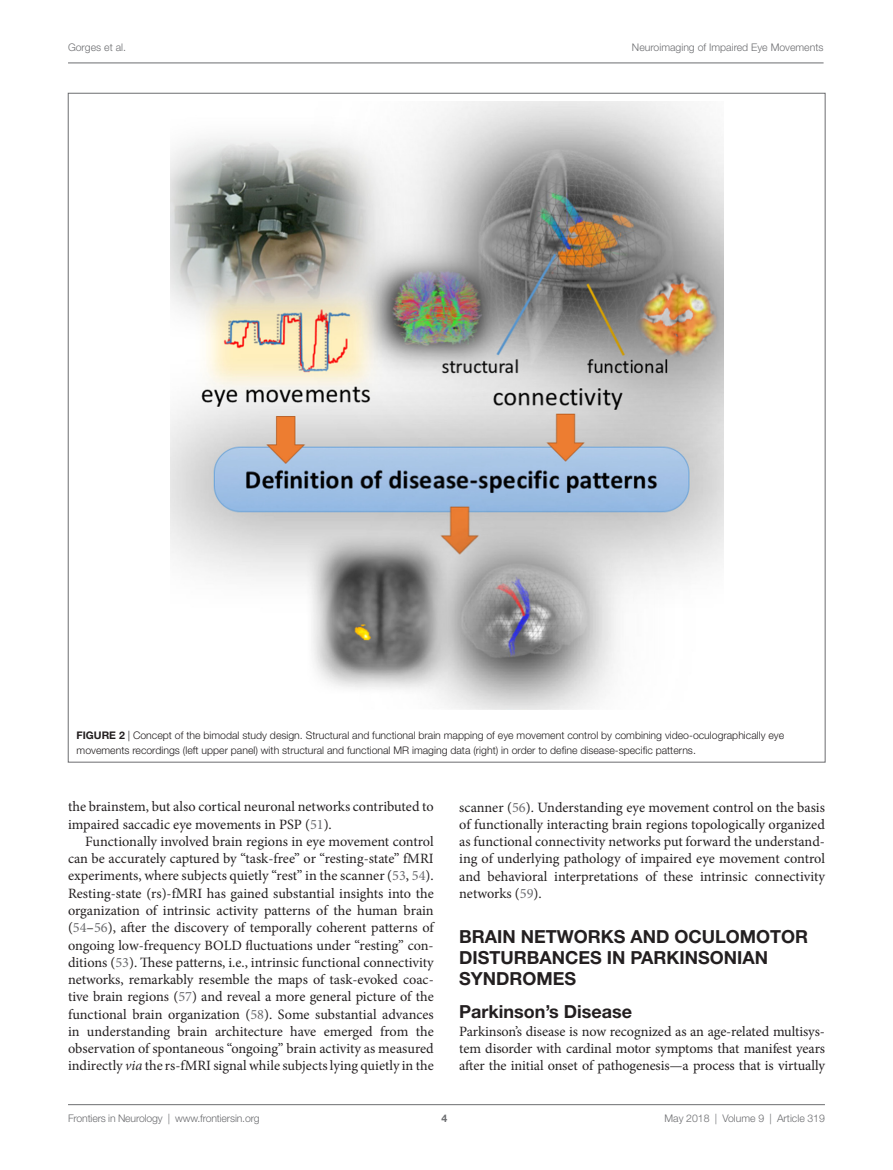
<style>
.page{position:relative;width:893px;height:1170px;background:#fff}
.page>*{position:absolute;margin:0;border:0;box-sizing:border-box;transform-origin:0 0}
.t1{font:700 18px/21px "Helvetica Neue LT Std";color:#231f20}
.t2{font:14.25px/17.2px "Minion Pro";color:#231f20;text-align:justify}
.t3{font:300 10.5px/14.2px "Helvetica Neue LT Std";color:#231f20}
.t4{font:300 10.5px "Helvetica Neue LT Std";color:#6c6d70}
.t5{font:700 10.5px "Helvetica Neue LT Std";color:#6c6d70}
.s1{font-weight:700}
.s2{color:#6c6d70}
.s3{font-style:italic}
</style>
<div class="page">
<img style="left:170px;top:102px;width:553px;height:607px">
<hr style="left:68px;top:63px;width:756px;height:1px;background:#6c6d70">
<hr style="left:68px;top:1104px;width:757px;height:1px;background:#6c6d70">
<p class="t4" style="left:68px;top:41px;width:59px">Gorges et al.</p>
<p class="t4" style="left:632px;top:41px;width:193px">Neuroimaging of Impaired Eye Movements</p>
<p class="t3" style="left:77px;top:728px;width:709px"><span class="s1">FIGURE 2</span> | Concept of the bimodal study design. Structural and functional brain mapping of eye movement control by combining video-oculographically eye movements recordings (left upper panel) with structural and functional MR imaging data (right) in order to define disease-specific patterns.</p>
<p class="t2" style="left:68px;top:798px;width:367px">the brainstem, but also cortical neuronal networks contributed to impaired saccadic eye movements in PSP (<span class="s2">51</span>).</p>
<p class="t2" style="left:68px;top:832px;width:367px;text-indent:17px">Functionally involved brain regions in eye movement control can be accurately captured by “task-free” or “resting-state” fMRI experiments, where subjects quietly “rest” in the scanner (<span class="s2">53</span>, <span class="s2">54</span>).<br>Resting-state (rs)-fMRI has gained substantial insights into the organization of intrinsic activity patterns of the human brain (<span class="s2">54</span>–<span class="s2">56</span>), after the discovery of temporally coherent patterns of ongoing low-frequency BOLD fluctuations under “resting” con&shy;ditions (<span class="s2">53</span>). These patterns, i.e., intrinsic functional connectivity networks, remarkably resemble the maps of task-evoked coac&shy;tive brain regions (<span class="s2">57</span>) and reveal a more general picture of the functional brain organization (<span class="s2">58</span>). Some substantial advances in understanding brain architecture have emerged from the observation of spontaneous “ongoing” brain activity as measured indirectly <span class="s3">via</span> the rs-fMRI signal while subjects lying quietly in the</p>
<p class="t2" style="left:459px;top:798px;width:367px">scanner (<span class="s2">56</span>). Understanding eye movement control on the basis of functionally interacting brain regions topologically organized as functional connectivity networks put forward the understand&shy;ing of underlying pathology of impaired eye movement control and behavioral interpretations of these intrinsic connectivity networks (<span class="s2">59</span>).</p>
<p class="t1" style="left:459px;top:925px;width:351px">BRAIN NETWORKS AND OCULOMOTOR<br>DISTURBANCES IN PARKINSONIAN<br>SYNDROMES</p>
<p class="t1" style="left:459px;top:1000px;width:174px">Parkinson’s Disease</p>
<p class="t2" style="left:459px;top:1022px;width:367px">Parkinson’s disease is now recognized as an age-related multisys&shy;tem disorder with cardinal motor symptoms that manifest years after the initial onset of pathogenesis—a process that is virtually</p>
<p class="t4" style="left:68px;top:1111px;width:193px">Frontiers in Neurology | www.frontiersin.org</p>
<p class="t4" style="left:665px;top:1111px;width:162px">May 2018 | Volume 9 | Article 319</p>
<p class="t5" style="left:441px;top:1111px;width:7px">4</p>
</div>
